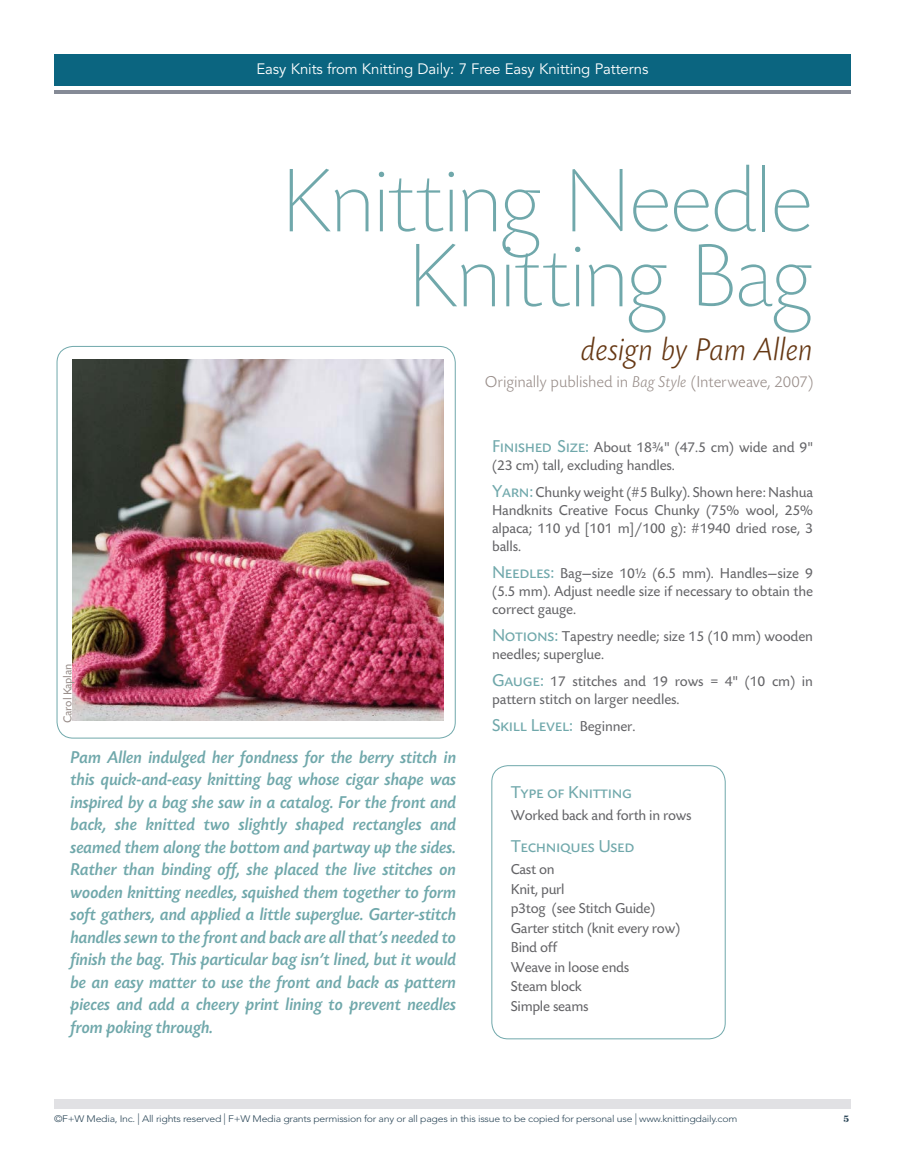
<style>
.page{position:relative;width:905px;height:1168px;background:#fff}
.page>*{position:absolute;margin:0;border:0;box-sizing:border-box;transform-origin:0 0}
.t1{font:300 expanded 93px/75px "Today SB";letter-spacing:-.03em;color:#70a8ab;text-align:right}
.t2{font:italic 300 33px "Today SB";letter-spacing:-.01em;color:#663814}
.t3{font:18px/22.5px "Today SB Med Ita";letter-spacing:-.015em;color:#70a8ab;text-align:justify}
.t4{font:18px "Today SB Caps";letter-spacing:-.02em;color:#70a8ab}
.t5{font:300 16.5px "Today SB";letter-spacing:-.005em;color:#988d89}
.t6{font:15px/18px "Today SB";letter-spacing:-.01em;color:#636366}
.t7{font:15px "Avenir LT Std";letter-spacing:-.01em;color:#fff}
.t8{font:12px "Today SB";letter-spacing:-.025em;color:#988d89}
.t9{font:300 9.45px "Avenir LT Std";letter-spacing:-.025em;color:#2d4859;scale:1.11 1}
.t10{font:700 9.45px "Century Std";color:#2d4859;scale:1.11 1}
.s1{font-style:italic}
.s2{font-family:"Today SB Caps";font-size:18px;color:#70a8ab}
.s3{font-family:"Today SB";font-size:15px;color:#636366}
.s4{font-size:11.55px}
</style>
<div class="page">
<div style="left:54px;top:54px;width:796px;height:31px;background:#0b6580"></div>
<hr style="left:54px;top:90px;width:796px;height:4px;background:#858a96">
<div style="left:54px;top:1099px;width:796px;height:9px;background:#e1e1e4"></div>
<div style="left:491px;top:765px;width:234px;height:274px;border:1px solid #70a8ab;border-radius:16px"></div>
<img style="left:73px;top:360px;width:370px;height:361px">
<p class="t7" style="left:256px;top:61px;width:393px">Easy Knits from Knitting Daily: 7 Free Easy Knitting Patterns</p>
<h1 class="t1" style="left:281px;top:167px;width:534px">Knitting Needle<br>Knitting Bag</h1>
<h2 class="t2" style="left:581px;top:332px;width:233px">design by Pam Allen</h2>
<p class="t5" style="left:485px;top:373px;width:330px">Originally published in <span class="s1">Bag Style</span> (Interweave, 2007)</p>
<p class="t8" style="left:61px;top:722px;width:60px;rotate:-90deg">Carol Kaplan</p>
<p class="t3" style="left:71px;top:746px;width:387px">Pam Allen indulged her fondness for the berry stitch in this quick-and-easy knitting bag whose cigar shape was inspired by a bag she saw in a catalog. For the front and back, she knitted two slightly shaped rectangles and seamed them along the bottom and partway up the sides.<br>Rather than binding off, she placed the live stitches on wooden knitting needles, squished them together to form soft gathers, and applied a little superglue. Garter-stitch handles sewn to the front and back are all that’s needed to finish the bag. This particular bag isn’t lined, but it would be an easy matter to use the front and back as pattern pieces and add a cheery print lining to prevent needles from poking through.</p>
<p class="t6" style="left:492px;top:438px;width:322px"><span class="s2">Finished Size:</span> About 18¾" (47.5 cm) wide and 9" (23 cm) tall, excluding handles.</p>
<p class="t6" style="left:492px;top:483px;width:322px;text-align:justify"><span class="s2">Yarn:</span> Chunky weight (#5 Bulky). Shown here: Nashua Handknits Creative Focus Chunky (75% wool, 25% alpaca; 110 yd [101 m]/100 g): #1940 dried rose, 3 balls.</p>
<p class="t6" style="left:492px;top:564px;width:322px;text-align:justify"><span class="s2">Needles:</span> Bag—size 10½ (6.5 mm). Handles—size 9 (5.5 mm). Adjust needle size if necessary to obtain the correct gauge.</p>
<p class="t6" style="left:492px;top:627px;width:322px"><span class="s2">Notions:</span> Tapestry needle; size 15 (10 mm) wooden needles; superglue.</p>
<p class="t6" style="left:492px;top:672px;width:322px"><span class="s2">Gauge:</span> 17 stitches and 19 rows = 4" (10 cm) in pattern stitch on larger needles.</p>
<p class="t4" style="left:492px;top:715px;width:145px">Skill Level: <span class="s3">Beginner.</span></p>
<p class="t4" style="left:510px;top:782px;width:123px">Type of Knitting</p>
<p class="t6" style="left:510px;top:807px;width:182px">Worked back and forth in rows</p>
<p class="t4" style="left:510px;top:836px;width:125px">Techniques Used</p>
<p class="t6" style="left:510px;top:860px;width:171px;line-height:19.5px">Cast on<br>Knit, purl<br>p3tog (see Stitch Guide)<br>Garter stitch (knit every row)<br>Bind off<br>Weave in loose ends<br>Steam block<br>Simple seams</p>
<p class="t9" style="left:54px;top:1113px;width:617px">©F+W Media, Inc. <span class="s4">|</span> All rights reserved <span class="s4">|</span> F+W Media grants permission for any or all pages in this issue to be copied for personal use <span class="s4">|</span> www.knittingdaily.com</p>
<p class="t10" style="left:843px;top:1113px;width:7px">5</p>
</div>
